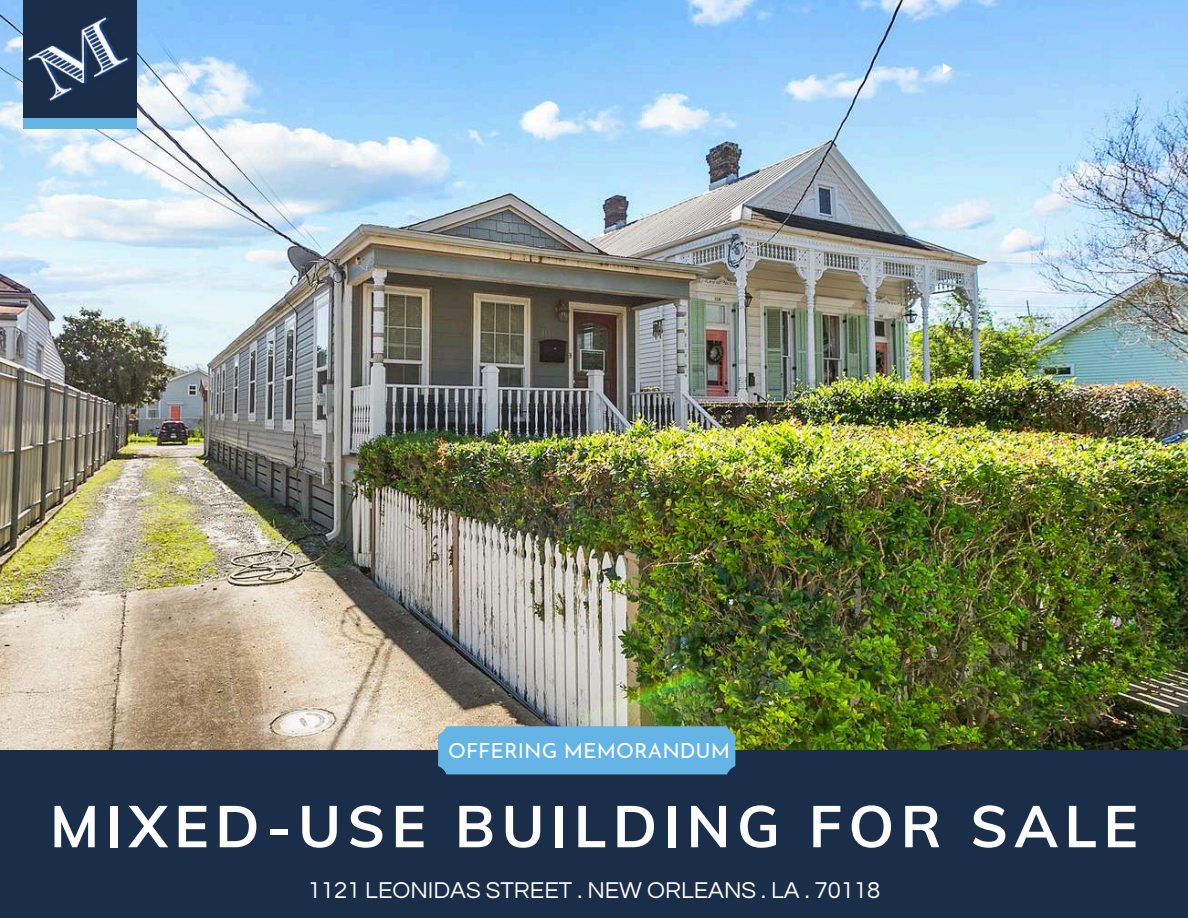
<style>
.page{position:relative;width:1188px;height:918px;background:#fff}
.page>*{position:absolute;margin:0;border:0;box-sizing:border-box;transform-origin:0 0}
.t1{font:700 58.05px "Muli";letter-spacing:.11em;color:#fefefe}
.t2{font:23.85px "Questrial";color:#fefefe}
.t3{font:20.85px "Josefin Sans";color:#fefefe}
</style>
<div class="page">
<img style="left:0;top:0;width:1188px;height:750px">
<div style="left:0;top:750px;width:1188px;height:168px;background:#1a2e49"></div>
<div style="left:438px;top:726px;width:297px;height:48px;background:#64b4e6"></div>
<div style="left:709px;top:731px;width:19px;height:19px;background:#64b4e6;border-radius:50%"></div>
<div style="left:709px;top:750px;width:19px;height:20px;background:#64b4e6;border-radius:50%"></div>
<div style="left:442px;top:750px;width:19px;height:20px;background:#64b4e6;border-radius:50%"></div>
<div style="left:445px;top:731px;width:19px;height:19px;background:#64b4e6;border-radius:50%"></div>
<img style="left:0;top:0;width:169px;height:149px">
<svg style="left:943px;top:63px;width:9px;height:11px"></svg>
<p class="t3" style="left:448px;top:743px;width:283px">OFFERING MEMORANDUM</p>
<h1 class="t1" style="left:50px;top:789px;width:1090px">MIXED-USE BUILDING FOR SALE</h1>
<p class="t2" style="left:308px;top:879px;width:574px">1121 LEONIDAS STREET . NEW ORLEANS . LA . 70118</p>
</div>
